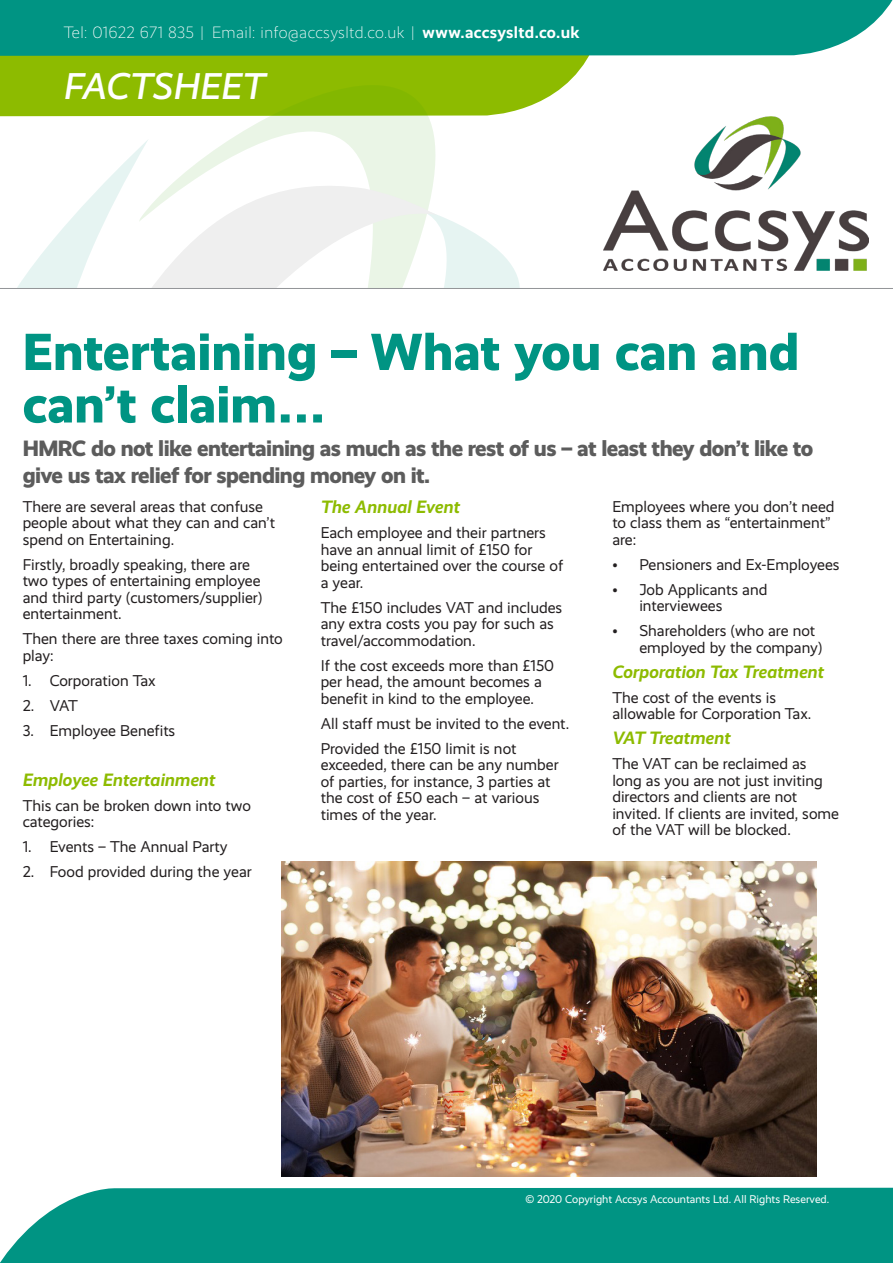
<style>
.page{position:relative;width:893px;height:1263px;background:#fff}
.page>*{position:absolute;margin:0;border:0;box-sizing:border-box;transform-origin:0 0}
.t1{font:800 52.5px/52.5px "Realist";color:#009483}
.Intro{font:italic 500 37.5px "Realist";letter-spacing:.005em;color:#fff}
.Intro-2{font:800 22.35px/26.8px "Realist";letter-spacing:-.025em;color:#5c5c5c}
.Text{font:italic 700 18px "Realist";color:#8dbb00}
.t2{font:300 16.5px "Realist";letter-spacing:.025em;color:#fff}
.Text-2{font:15.75px/16.5px "Realist";color:#231f20}
.Text-3{font:11.25px "Realist";letter-spacing:-.005em;color:#fff}
.s1{font-weight:700}
</style>
<div class="page">
<svg style="left:0;top:56px;width:589px;height:60px;background:#95c013"></svg>
<svg style="left:139px;top:84px;width:382px;height:204px"></svg>
<svg style="left:139px;top:139px;width:193px;height:9px"></svg>
<svg style="left:17px;top:148px;width:463px;height:140px"></svg>
<div style="left:0;top:1187px;width:893px;height:76px;background:#009483"></div>
<div style="left:0;top:0;width:893px;height:56px;background:#009483"></div>
<hr style="left:0;top:288px;width:893px;height:1px;background:#939598">
<img style="left:604px;top:116px;width:265px;height:154px">
<img style="left:282px;top:861px;width:534px;height:316px">
<p class="t2" style="left:64px;top:23px;width:517px">Tel: 01622 671 835 | Email: info@accsysltd.co.uk | <span class="s1">www.accsysltd.co.uk</span></p>
<p class="Intro" style="left:64px;top:65px;width:203px">FACTSHEET</p>
<p class="t1" style="left:23px;top:326px;width:778px">Entertaining – What you can and can’t claim…</p>
<p class="Intro-2" style="left:23px;top:435px;width:792px">HMRC do not like entertaining as much as the rest of us – at least they don’t like to give us tax relief for spending money on it.</p>
<p class="Text-2" style="left:23px;top:498px;width:254px">There are several areas that confuse people about what they can and can’t spend on Entertaining.</p>
<p class="Text-2" style="left:23px;top:556px;width:241px">Firstly, broadly speaking, there are two types of entertaining employee and third party (customers/supplier) entertainment.</p>
<p class="Text-2" style="left:23px;top:630px;width:262px">Then there are three taxes coming into play:</p>
<p class="Text-2" style="left:23px;top:672px;width:135px">1. Corporation Tax</p>
<p class="Text-2" style="left:23px;top:697px;width:57px">2. VAT</p>
<p class="Text-2" style="left:23px;top:722px;width:154px">3. Employee Benefits</p>
<p class="Text" style="left:23px;top:769px;width:194px">Employee Entertainment</p>
<p class="Text-2" style="left:23px;top:797px;width:230px">This can be broken down into two categories:</p>
<p class="Text-2" style="left:23px;top:838px;width:206px">1. Events – The Annual Party</p>
<p class="Text-2" style="left:23px;top:863px;width:231px">2. Food provided during the year</p>
<p class="Text-2" style="left:612px;top:498px;width:224px">Employees where you don’t need to class them as “entertainment” are:</p>
<p class="Text-2" style="left:612px;top:556px;width:229px">• Pensioners and Ex-Employees</p>
<p class="Text-2" style="left:639px;top:581px;width:130px;text-indent:-27px">• Job Applicants and interviewees</p>
<p class="Text-2" style="left:639px;top:622px;width:185px;text-indent:-27px">• Shareholders (who are not employed by the company)</p>
<p class="Text" style="left:612px;top:661px;width:213px">Corporation Tax Treatment</p>
<p class="Text-2" style="left:612px;top:689px;width:201px">The cost of the events is allowable for Corporation Tax.</p>
<p class="Text" style="left:612px;top:727px;width:120px">VAT Treatment</p>
<p class="Text-2" style="left:612px;top:755px;width:228px">The VAT can be reclaimed as long as you are not just inviting directors and clients are not invited. If clients are invited, some of the VAT will be blocked.</p>
<p class="Text" style="left:321px;top:497px;width:141px">The Annual Event</p>
<p class="Text-2" style="left:321px;top:525px;width:244px">Each employee and their partners have an annual limit of £150 for being entertained over the course of a year.</p>
<p class="Text-2" style="left:321px;top:599px;width:243px">The £150 includes VAT and includes any extra costs you pay for such as travel/accommodation.</p>
<p class="Text-2" style="left:321px;top:657px;width:235px">If the cost exceeds more than £150 per head, the amount becomes a benefit in kind to the employee.</p>
<p class="Text-2" style="left:321px;top:715px;width:250px">All staff must be invited to the event.</p>
<p class="Text-2" style="left:321px;top:740px;width:240px">Provided the £150 limit is not exceeded, there can be any number of parties, for instance, 3 parties at the cost of £50 each – at various times of the year.</p>
<p class="Text-3" style="left:525px;top:1193px;width:305px">© 2020 Copyright Accsys Accountants Ltd. All Rights Reserved.</p>
</div>
